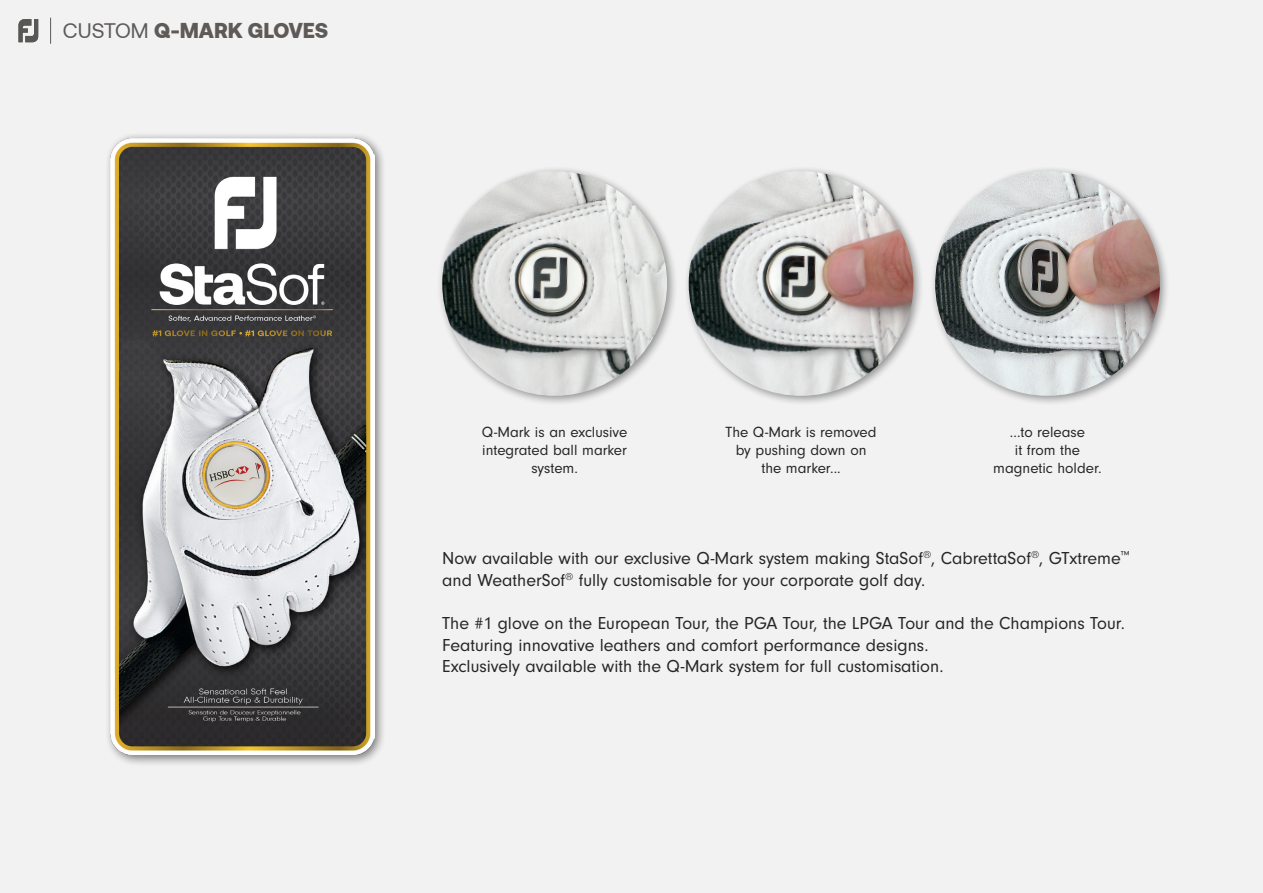
<style>
.page{position:relative;width:1263px;height:893px;background:#f2f2f2}
.page>*{position:absolute;margin:0;border:0;box-sizing:border-box;transform-origin:0 0}
.t1{font:900 21px "Aeonik";color:#5d5a58}
.t2{font:18px/21.6px "Neuzeit Gro";color:#262626}
.t3{font:15.3px/18.3px "Neuzeit Gro";color:#262626;text-align:center}
.s1{font-weight:400}
</style>
<div class="page">
<svg style="left:19px;top:19px;width:19px;height:23px"></svg>
<svg style="left:50px;top:18px;width:1px;height:26px"></svg>
<div style="left:437px;top:166px;width:241px;height:241px;background:#000;opacity:.4"></div>
<img style="left:442px;top:171px;width:225px;height:225px;border-radius:112px">
<div style="left:683px;top:166px;width:241px;height:241px;background:#000;opacity:.4"></div>
<img style="left:689px;top:171px;width:224px;height:225px;border-radius:112px">
<div style="left:930px;top:166px;width:241px;height:241px;background:#000;opacity:.4"></div>
<img style="left:935px;top:171px;width:225px;height:225px;border-radius:112px">
<div style="left:105px;top:132px;width:281px;height:635px;background:#000;opacity:.5"></div>
<img style="left:111px;top:138px;width:264px;height:617px">
<p class="t1" style="left:63px;top:18px;width:267px"><span class="s1">CUSTOM</span> Q-MARK GLOVES</p>
<p class="t3" style="left:482px;top:423px;width:147px">Q-Mark is an exclusive integrated ball marker system.</p>
<p class="t3" style="left:725px;top:423px;width:153px">The Q-Mark is removed by pushing down on the marker...</p>
<p class="t3" style="left:1010px;top:423px;width:77px">...to release it from the</p>
<p class="t3" style="left:993px;top:459px;width:110px">magnetic holder.</p>
<p class="t2" style="left:442px;top:548px;width:689px">Now available with our exclusive Q-Mark system making StaSof<sup>®</sup>, CabrettaSof<sup>®</sup>, GTxtreme<sup>™ </sup>and WeatherSof<sup>®</sup> fully customisable for your corporate golf day.</p>
<p class="t2" style="left:442px;top:613px;width:684px">The #1 glove on the European Tour, the PGA Tour, the LPGA Tour and the Champions Tour.</p>
<p class="t2" style="left:442px;top:634px;width:488px">Featuring innovative leathers and comfort performance designs.</p>
<p class="t2" style="left:442px;top:656px;width:503px">Exclusively available with the Q-Mark system for full customisation.</p>
</div>
